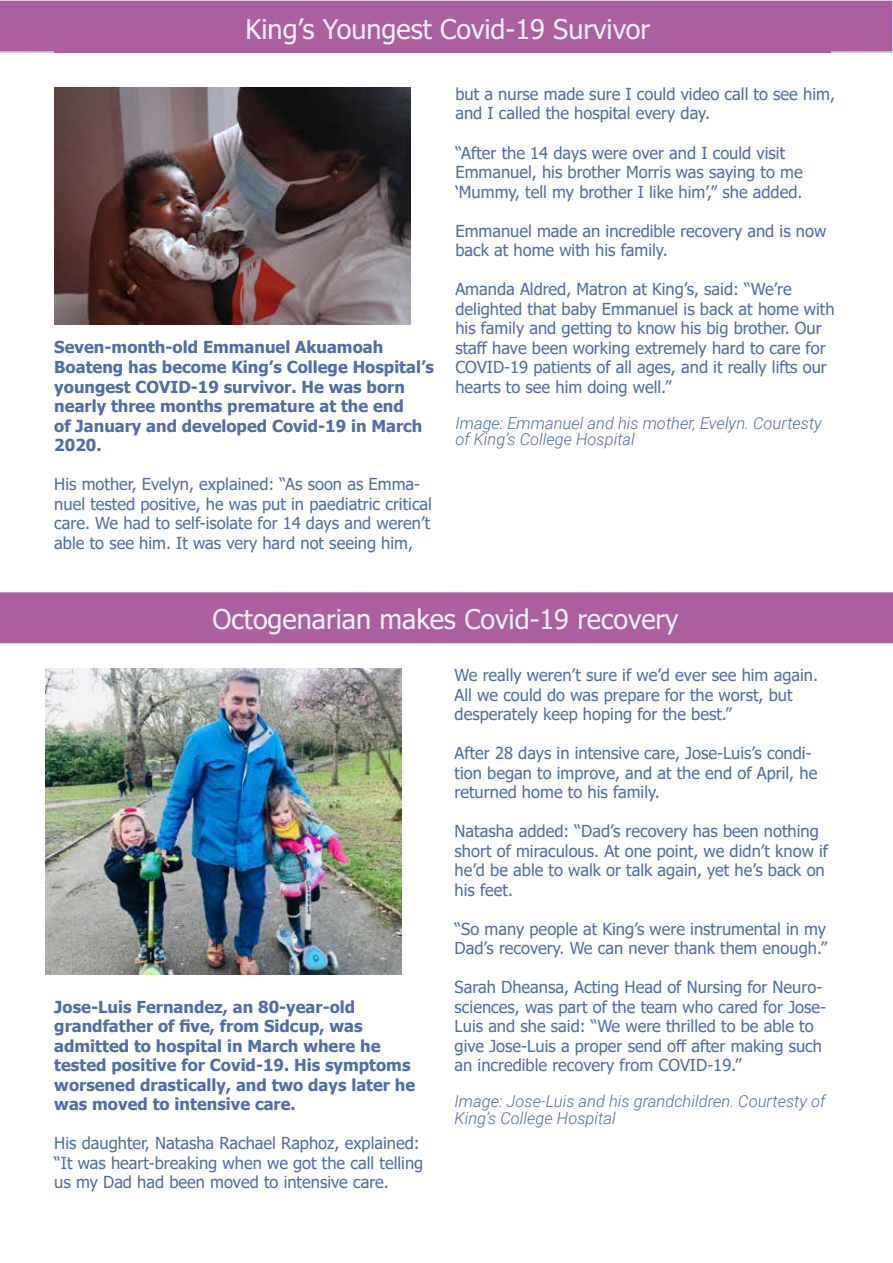
<style>
.page{position:relative;width:893px;height:1263px;background:#fff}
.page>*{position:absolute;margin:0;border:0;box-sizing:border-box;transform-origin:0 0}
.t1{font:36px "Tahoma";color:#f1f3f6}
.t2{font:27px "Tahoma";color:#f3f3f6}
.t3{font:16.5px/19.5px "Tahoma";color:#516bac}
.t4{font:700 16.5px/19.5px "Tahoma";color:#516bac}
.t5{font:italic 300 16.5px/16.5px "Roboto";color:#516bac}
</style>
<div class="page">
<svg style="left:0;top:0;width:893px;height:52px;background:#af66a2"></svg>
<div style="left:54px;top:11px;width:776px;height:41px;background:#ac5f9e"></div>
<div style="left:0;top:592px;width:893px;height:52px;background:#ac5f9e"></div>
<img style="left:45px;top:669px;width:356px;height:305px">
<img style="left:54px;top:87px;width:356px;height:238px">
<h1 class="t1" style="left:195px;top:1px;width:397px">Tonbridge Triathlon 2019</h1>
<h1 class="t1" style="left:173px;top:1px;width:525px">A- Z of Fundraising Ideas for You</h1>
<h2 class="t2" style="left:246px;top:11px;width:406px">King’s Youngest Covid-19 Survivor</h2>
<p class="t4" style="left:54px;top:338px;width:381px">Seven-month-old Emmanuel Akuamoah Boateng has become King’s College Hospital’s youngest COVID-19 survivor. He was born nearly three months premature at the end<br>of January and developed Covid-19 in March 2020.</p>
<p class="t3" style="left:54px;top:475px;width:379px">His mother, Evelyn, explained: “As soon as Emma&shy;nuel tested positive, he was put in paediatric critical care. We had to self-isolate for 14 days and weren’t able to see him. It was very hard not seeing him,</p>
<p class="t3" style="left:455px;top:85px;width:381px">but a nurse made sure I could video call to see him, and I called the hospital every day.</p>
<p class="t3" style="left:455px;top:144px;width:349px">“After the 14 days were over and I could visit<br>Emmanuel, his brother Morris was saying to me ‘Mummy, tell my brother I like him’,” she added.</p>
<p class="t3" style="left:455px;top:222px;width:372px">Emmanuel made an incredible recovery and is now back at home with his family.</p>
<p class="t3" style="left:455px;top:280px;width:381px">Amanda Aldred, Matron at King’s, said: “We’re delighted that baby Emmanuel is back at home with his family and getting to know his big brother. Our staff have been working extremely hard to care for COVID-19 patients of all ages, and it really lifts our hearts to see him doing well.”</p>
<p class="t5" style="left:455px;top:414px;width:368px">Image: Emmanuel and his mother, Evelyn. Courtesty of King’s College Hospital</p>
<h2 class="t2" style="left:212px;top:601px;width:468px">Octogenarian makes Covid-19 recovery</h2>
<p class="t4" style="left:54px;top:998px;width:362px">Jose-Luis Fernandez, an 80-year-old grandfather of five, from Sidcup, was admitted to hospital in March where he tested positive for Covid-19. His symptoms worsened drastically, and two days later he was moved to intensive care.</p>
<p class="t3" style="left:54px;top:1134px;width:371px">His daughter, Natasha Rachael Raphoz, explained: “It was heart-breaking when we got the call telling us my Dad had been moved to intensive care.</p>
<p class="t3" style="left:455px;top:666px;width:365px">We really weren’t sure if we’d ever see him again.<br>All we could do was prepare for the worst, but desperately keep hoping for the best.”</p>
<p class="t3" style="left:455px;top:744px;width:364px">After 28 days in intensive care, Jose-Luis’s condi&shy;tion began to improve, and at the end of April, he returned home to his family.</p>
<p class="t3" style="left:455px;top:822px;width:375px">Natasha added: “Dad’s recovery has been nothing short of miraculous. At one point, we didn’t know if he’d be able to walk or talk again, yet he’s back on his feet.</p>
<p class="t3" style="left:455px;top:920px;width:374px">“So many people at King’s were instrumental in my<br>Dad’s recovery. We can never thank them enough.”</p>
<p class="t3" style="left:455px;top:978px;width:373px">Sarah Dheansa, Acting Head of Nursing for Neuro&shy;sciences, was part of the team who cared for Jose-Luis and she said: “We were thrilled to be able to give Jose-Luis a proper send off after making such an incredible recovery from COVID-19.”</p>
<p class="t5" style="left:455px;top:1093px;width:372px">Image: Jose-Luis and his grandchildren. Courtesty of<br>King’s College Hospital</p>
</div>
